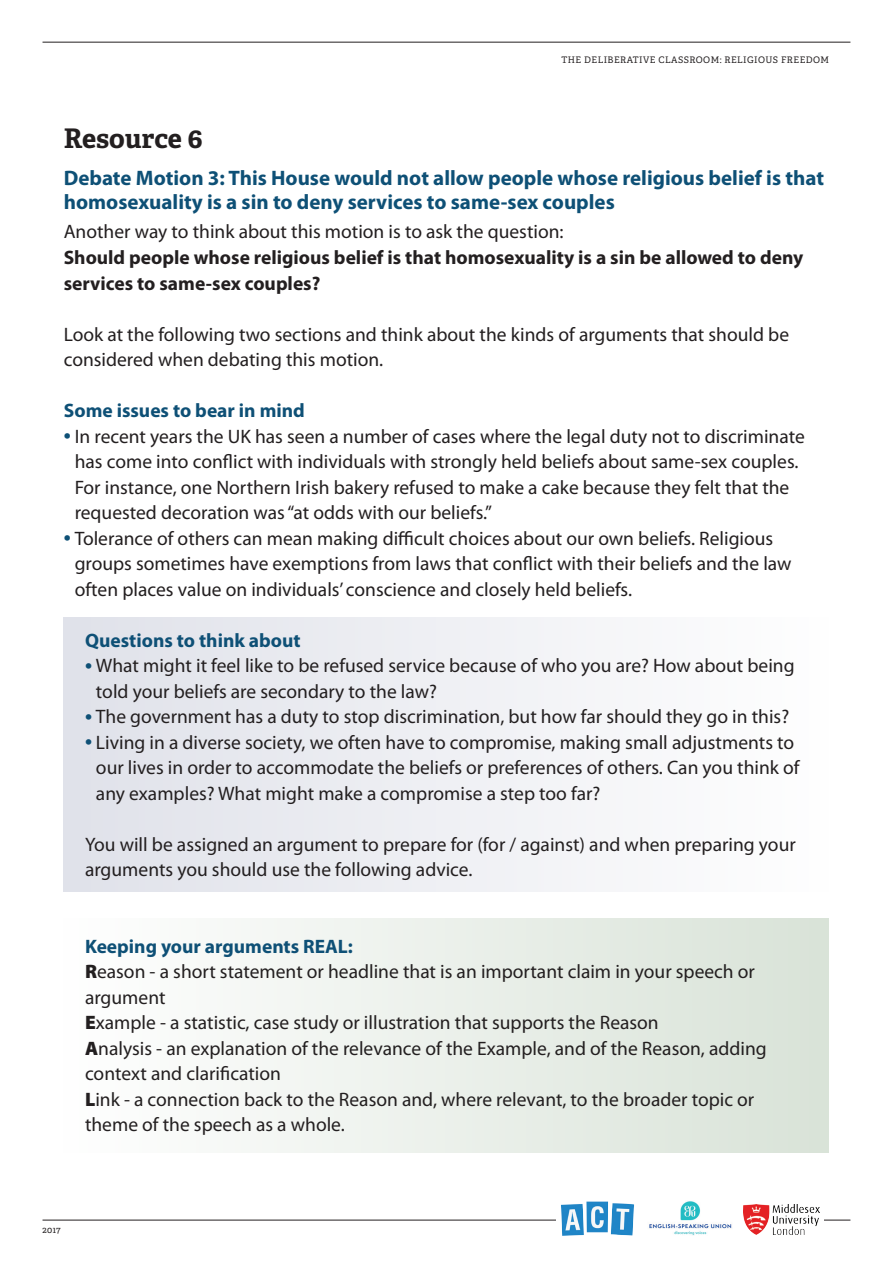
<style>
.page{position:relative;width:893px;height:1263px;background:#fff}
.page>*{position:absolute;margin:0;border:0;box-sizing:border-box;transform-origin:0 0}
.t1{font:700 27px "Adelle PE";letter-spacing:-.005em;color:#231f20}
.t2{font:700 21px/24px "Myriad Pro";color:#0e5076}
.t3{font:19.5px/25.5px "Myriad Pro";color:#231f20}
.t4{font:700 19.5px/25.5px "Myriad Pro";color:#231f20}
.t5{font:700 19.5px "Myriad Pro";color:#0e5076}
.t6{font:9px "Adelle PE";letter-spacing:.05em;color:#231f20}
.s1{font-weight:900;color:#0e5076}
.s2{font-weight:700;color:#0e5076}
.s3{font-weight:900}
</style>
<div class="page">
<hr style="left:43px;top:1220px;width:807px;height:1px;background:#231f20">
<div style="left:638px;top:1199px;width:104px;height:40px;background:#fff"></div>
<img style="left:649px;top:1201px;width:83px;height:35px">
<div style="left:557px;top:1199px;width:85px;height:40px;background:#fff"></div>
<img style="left:561px;top:1201px;width:73px;height:35px">
<div style="left:738px;top:1199px;width:85px;height:40px;background:#fff"></div>
<img style="left:744px;top:1204px;width:75px;height:30px">
<hr style="left:43px;top:42px;width:807px;height:1px;background:#231f20">
<div style="left:63px;top:617px;width:766px;height:274px;background:linear-gradient(to right,#dfe1ea,#fefefe)"></div>
<div style="left:63px;top:918px;width:766px;height:235px;background:linear-gradient(to right,#fefefe,#d9e3d8)"></div>
<p class="t6" style="left:561px;top:53px;width:269px">THE DELIBERATIVE CLASSROOM: RELIGIOUS FREEDOM</p>
<h1 class="t1" style="left:64px;top:119px;width:140px">Resource 6</h1>
<p class="t2" style="left:64px;top:165px;width:762px">Debate Motion 3: This House would not allow people whose religious belief is that homosexuality is a sin to deny services to same-sex couples</p>
<p class="t3" style="left:64px;top:219px;width:501px">Another way to think about this motion is to ask the question:</p>
<p class="t4" style="left:64px;top:244px;width:741px">Should people whose religious belief is that homosexuality is a sin be allowed to deny services to same-sex couples?</p>
<p class="t3" style="left:64px;top:321px;width:727px">Look at the following two sections and think about the kinds of arguments that should be considered when debating this motion.</p>
<p class="t5" style="left:64px;top:398px;width:243px">Some issues to bear in mind</p>
<p class="t3" style="left:75px;top:423px;width:732px;text-indent:-11px"><span class="s1">•</span> In recent years the UK has seen a number of cases where the legal duty not to discriminate has come into conflict with individuals with strongly held beliefs about same-sex couples.<br>For instance, one Northern Irish bakery refused to make a cake because they felt that the requested decoration was “at odds with our beliefs.”</p>
<p class="t3" style="left:75px;top:525px;width:718px;text-indent:-11px"><span class="s1">•</span> Tolerance of others can mean making difficult choices about our own beliefs. Religious groups sometimes have exemptions from laws that conflict with their beliefs and the law often places value on individuals’ conscience and closely held beliefs.</p>
<p class="t5" style="left:85px;top:627px;width:217px">Questions to think about</p>
<p class="t3" style="left:96px;top:652px;width:700px;text-indent:-11px"><span class="s1">•</span> What might it feel like to be refused service because of who you are? How about being told your beliefs are secondary to the law?</p>
<p class="t3" style="left:85px;top:703px;width:706px"><span class="s1">•</span> The government has a duty to stop discrimination, but how far should they go in this?</p>
<p class="t3" style="left:96px;top:729px;width:705px;text-indent:-11px"><span class="s1">•</span> Living in a diverse society, we often have to compromise, making small adjustments to our lives in order to accommodate the beliefs or preferences of others. Can you think of any examples? What might make a compromise a step too far?</p>
<p class="t3" style="left:85px;top:831px;width:712px">You will be assigned an argument to prepare for (for / against) and when preparing your arguments you should use the following advice.</p>
<p class="t3" style="left:85px;top:933px;width:683px"><span class="s2">Keeping your arguments REAL:<br></span><span class="s3">R</span>eason - a short statement or headline that is an important claim in your speech or argument<br><span class="s3">E</span>xample - a statistic, case study or illustration that supports the Reason<br><span class="s3">A</span>nalysis - an explanation of the relevance of the Example, and of the Reason, adding context and clarification<br><span class="s3">L</span>ink - a connection back to the Reason and, where relevant, to the broader topic or theme of the speech as a whole.</p>
<p class="t6" style="left:43px;top:1223px;width:20px">2017</p>
</div>
